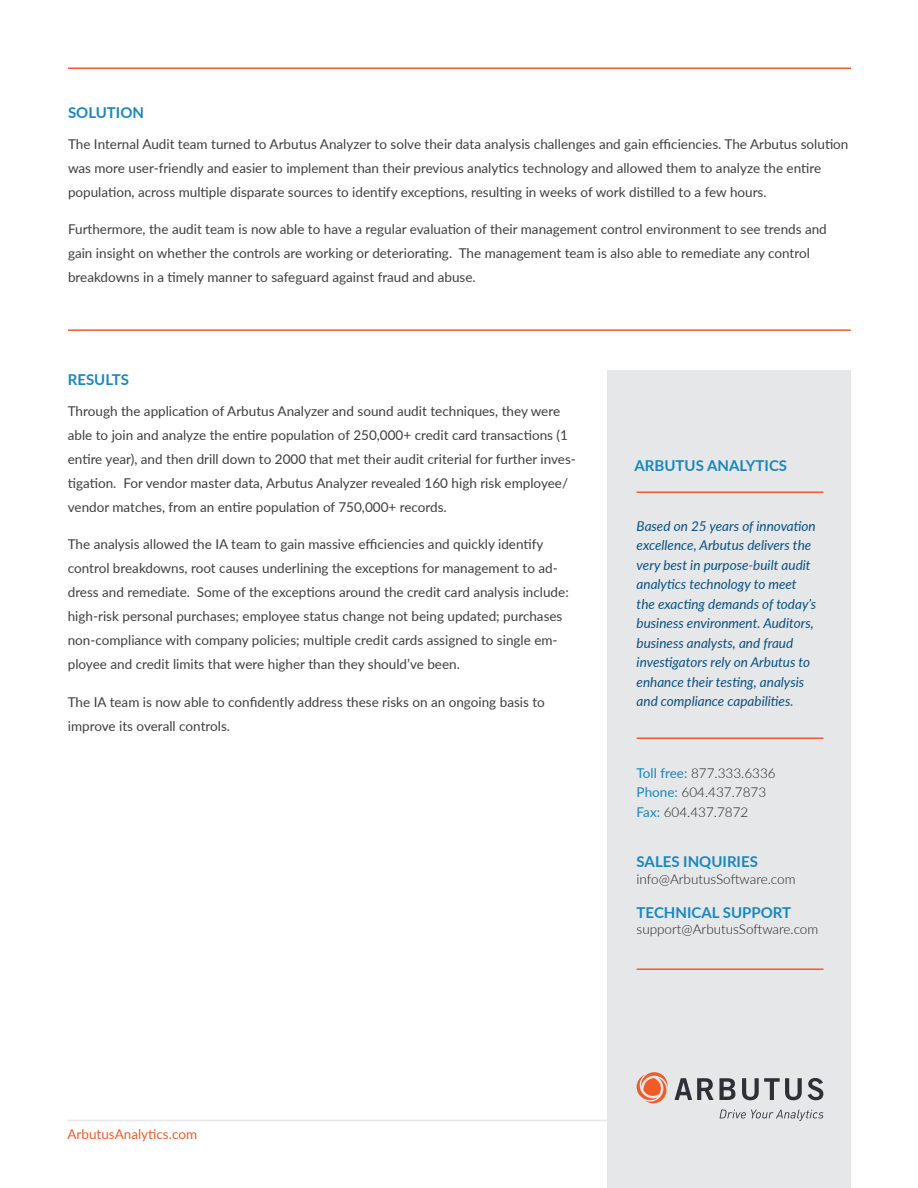
<style>
.page{position:relative;width:918px;height:1188px;background:#fff}
.page>*{position:absolute;margin:0;border:0;box-sizing:border-box;transform-origin:0 0}
.t1{font:700 15px "Lato";color:#1887be}
.t2{font:13.5px/24px "Lato";color:#3e3e3f}
.t3{font:italic 13.5px/19.5px "Lato";color:#08507f}
.t4{font:300 13.5px/19.5px "Lato";color:#231f20}
.t5{font:13.5px "Lato";color:#f15b27}
.s1{font-weight:400;color:#1887be}
</style>
<div class="page">
<hr style="left:68px;top:329px;width:783px;height:2px;background:#f15b27">
<hr style="left:68px;top:67px;width:783px;height:2px;background:#f15b27">
<hr style="left:68px;top:1120px;width:783px;height:1px;background:#e6e7e9">
<div style="left:608px;top:370px;width:243px;height:818px;background:#e6e7e9"></div>
<hr style="left:637px;top:491px;width:186px;height:2px;background:#f15b27">
<hr style="left:637px;top:737px;width:186px;height:2px;background:#f15b27">
<svg style="left:675px;top:1078px;width:60px;height:22px"></svg>
<svg style="left:742px;top:1078px;width:60px;height:22px"></svg>
<svg style="left:808px;top:1078px;width:15px;height:22px"></svg>
<svg style="left:637px;top:1072px;width:31px;height:31px"></svg>
<svg style="left:720px;top:1110px;width:104px;height:11px"></svg>
<hr style="left:637px;top:968px;width:186px;height:2px;background:#f15b27">
<p class="t1" style="left:68px;top:101px;width:78px">SOLUTION</p>
<p class="t2" style="left:68px;top:131px;width:782px">The Internal Audit team turned to Arbutus Analyzer to solve their data analysis challenges and gain efficiencies. The Arbutus solution was more user-friendly and easier to implement than their previous analytics technology and allowed them to analyze the entire population, across multiple disparate sources to identify exceptions, resulting in weeks of work distilled to a few hours.</p>
<p class="t2" style="left:68px;top:217px;width:760px">Furthermore, the audit team is now able to have a regular evaluation of their management control environment to see trends and gain insight on whether the controls are working or deteriorating. The management team is also able to remediate any control breakdowns in a timely manner to safeguard against fraud and abuse.</p>
<p class="t1" style="left:68px;top:368px;width:63px">RESULTS</p>
<p class="t2" style="left:68px;top:398px;width:510px">Through the application of Arbutus Analyzer and sound audit techniques, they were able to join and analyze the entire population of 250,000+ credit card transactions (1 entire year), and then drill down to 2000 that met their audit criterial for further inves&shy;tigation. For vendor master data, Arbutus Analyzer revealed 160 high risk employee/ vendor matches, from an entire population of 750,000+ records.</p>
<p class="t2" style="left:68px;top:532px;width:502px">The analysis allowed the IA team to gain massive efficiencies and quickly identify control breakdowns, root causes underlining the exceptions for management to ad&shy;dress and remediate. Some of the exceptions around the credit card analysis include: high-risk personal purchases; employee status change not being updated; purchases non-compliance with company policies; multiple credit cards assigned to single em&shy;ployee and credit limits that were higher than they should’ve been.</p>
<p class="t2" style="left:68px;top:689px;width:479px">The IA team is now able to confidently address these risks on an ongoing basis to improve its overall controls.</p>
<p class="t1" style="left:634px;top:455px;width:154px">ARBUTUS ANALYTICS</p>
<p class="t3" style="left:637px;top:516px;width:181px">Based on 25 years of innovation excellence, Arbutus delivers the very best in purpose-built audit analytics technology to meet the exacting demands of today’s business environment. Auditors, business analysts, and fraud investigators rely on Arbutus to enhance their testing, analysis and compliance capabilities.</p>
<p class="t4" style="left:637px;top:763px;width:141px"><span class="s1">Toll free:</span> 877.333.6336<br><span class="s1">Phone:</span> 604.437.7873<br><span class="s1">Fax:</span> 604.437.7872</p>
<p class="t1" style="left:637px;top:851px;width:123px">SALES INQUIRIES</p>
<p class="t4" style="left:637px;top:868px;width:160px">info@ArbutusSoftware.com</p>
<p class="t1" style="left:637px;top:901px;width:156px">TECHNICAL SUPPORT</p>
<p class="t4" style="left:637px;top:919px;width:183px">support@ArbutusSoftware.com</p>
<p class="t5" style="left:68px;top:1125px;width:131px">ArbutusAnalytics.com</p>
</div>
